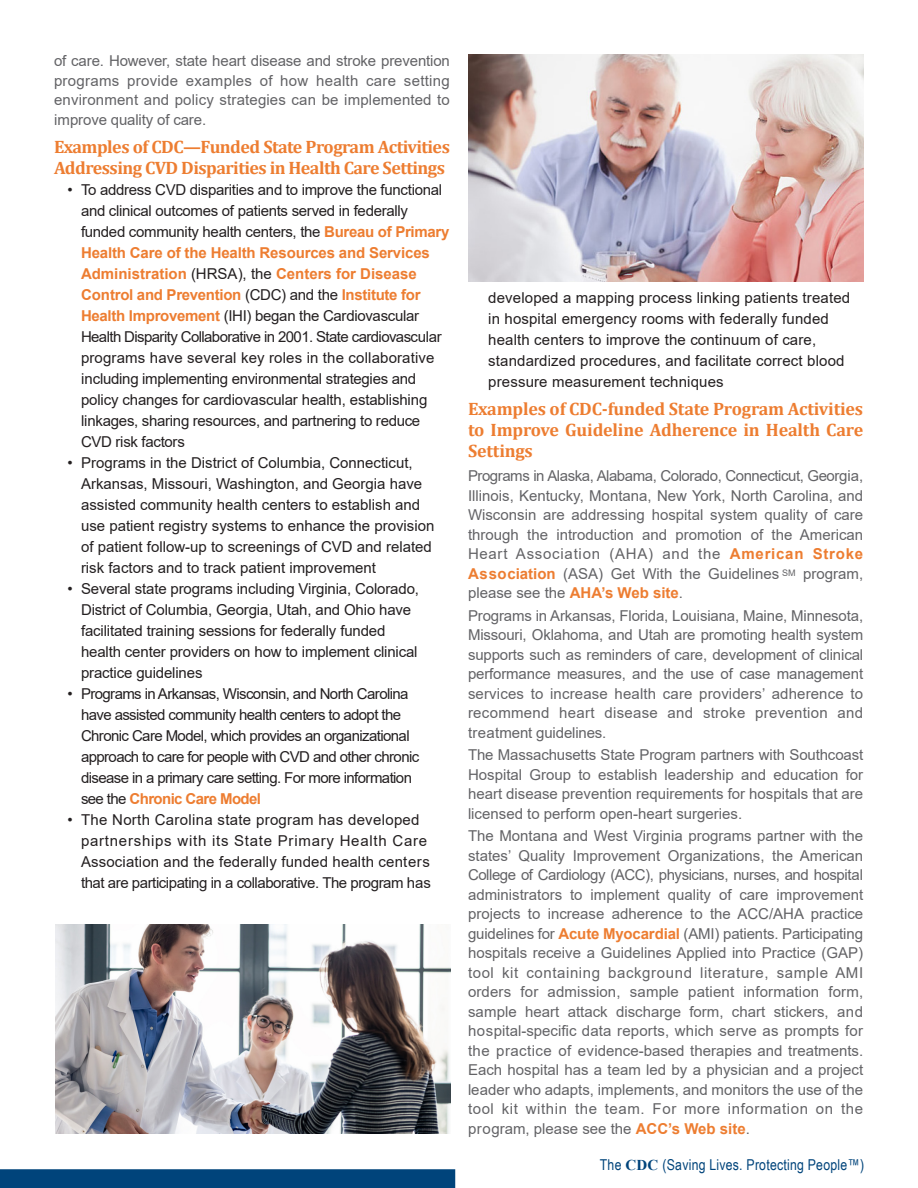
<style>
.page{position:relative;width:918px;height:1188px;background:#fff}
.page>*{position:absolute;margin:0;border:0;box-sizing:border-box;transform-origin:0 0}
.t1{font:700 18px/21px "Cambria";letter-spacing:-.03em;color:#ed7d31}
.t2{font:15px/19.5px "Arial";color:#636366;text-align:justify}
.t3{font:15px/21px "Arial";letter-spacing:-.01em;color:#231f20}
.t4{font:15px/21px "Arial";letter-spacing:.01em;color:#231f20}
.t5{font:15px/21px "Arial";letter-spacing:-.04em;color:#231f20}
.t6{font:15px "Arial Narrow";letter-spacing:.015em;color:#00447b}
.s1{font-weight:700;color:#ed7d31}
.s2{font-family:"Times New Roman";font-weight:700}
</style>
<div class="page">
<div style="left:0;top:1169px;width:455px;height:19px;background:#00447b"></div>
<img style="left:55px;top:924px;width:396px;height:210px">
<img style="left:468px;top:54px;width:395px;height:227px">
<p class="t2" style="left:54px;top:51px;width:397px">of care. However, state heart disease and stroke prevention programs provide examples of how health care setting environment and policy strategies can be implemented to improve quality of care.</p>
<p class="t1" style="left:54px;top:136px;width:397px">Examples of CDC—Funded State Program Activities<br>Addressing CVD Disparities in Health Care Settings</p>
<p class="t3" style="left:81px;top:180px;width:370px;text-indent:-14px">• To address CVD disparities and to improve the functional and clinical outcomes of patients served in federally funded community health centers, the <span class="s1">Bureau of Primary Health Care of the Health Resources and Services Administration</span> (HRSA), the <span class="s1">Centers for Disease Control and Prevention</span> (CDC) and the <span class="s1">Institute for Health Improvement</span> (IHI) began the Cardiovascular Health Disparity Collaborative in 2001. State cardiovascular programs have several key roles in the collaborative including implementing environmental strategies and policy changes for cardiovascular health, establishing linkages, sharing resources, and partnering to reduce CVD risk factors</p>
<p class="t3" style="left:81px;top:453px;width:355px;text-indent:-14px">• Programs in the District of Columbia, Connecticut, Arkansas, Missouri, Washington, and Georgia have assisted community health centers to establish and use patient registry systems to enhance the provision of patient follow-up to screenings of CVD and related risk factors and to track patient improvement</p>
<p class="t3" style="left:81px;top:579px;width:340px;text-indent:-14px">• Several state programs including Virginia, Colorado, District of Columbia, Georgia, Utah, and Ohio have facilitated training sessions for federally funded health center providers on how to implement clinical practice guidelines</p>
<p class="t5" style="left:81px;top:684px;width:340px;text-indent:-14px">• Programs in Arkansas, Wisconsin, and North Carolina have assisted community health centers to adopt the Chronic Care Model, which provides an organizational approach to care for people with CVD and other chronic disease in a primary care setting. For more information see the <span class="s1">Chronic Care Model</span></p>
<p class="t4" style="left:81px;top:810px;width:352px;text-indent:-14px">• The North Carolina state program has developed partnerships with its State Primary Health Care Association and the federally funded health centers that are participating in a collaborative. The program has</p>
<p class="t4" style="left:488px;top:287px;width:363px">developed a mapping process linking patients treated in hospital emergency rooms with federally funded health centers to improve the continuum of care, standardized procedures, and facilitate correct blood pressure measurement techniques</p>
<p class="t1" style="left:468px;top:398px;width:397px;text-align:justify">Examples of CDC-funded State Program Activities to Improve Guideline Adherence in Health Care Settings</p>
<p class="t2" style="left:468px;top:466px;width:397px">Programs in Alaska, Alabama, Colorado, Connecticut, Georgia, Illinois, Kentucky, Montana, New York, North Carolina, and Wisconsin are addressing hospital system quality of care through the introduction and promotion of the American Heart Association (AHA) and the <span class="s1">American Stroke Association</span> (ASA) Get With the Guidelines <sup>SM</sup> program, please see the <span class="s1">AHA’s Web site</span>.</p>
<p class="t2" style="left:468px;top:606px;width:397px">Programs in Arkansas, Florida, Louisiana, Maine, Minnesota, Missouri, Oklahoma, and Utah are promoting health system supports such as reminders of care, development of clinical performance measures, and the use of case management services to increase health care providers’ adherence to recommend heart disease and stroke prevention and treatment guidelines.</p>
<p class="t2" style="left:468px;top:745px;width:397px">The Massachusetts State Program partners with Southcoast Hospital Group to establish leadership and education for heart disease prevention requirements for hospitals that are licensed to perform open-heart surgeries.</p>
<p class="t2" style="left:468px;top:826px;width:397px">The Montana and West Virginia programs partner with the states’ Quality Improvement Organizations, the American College of Cardiology (ACC), physicians, nurses, and hospital administrators to implement quality of care improvement projects to increase adherence to the ACC/AHA practice guidelines for <span class="s1">Acute Myocardial</span> (AMI) patients. Participating hospitals receive a Guidelines Applied into Practice (GAP) tool kit containing background literature, sample AMI orders for admission, sample patient information form, sample heart attack discharge form, chart stickers, and hospital-specific data reports, which serve as prompts for the practice of evidence-based therapies and treatments.<br>Each hospital has a team led by a physician and a project leader who adapts, implements, and monitors the use of the tool kit within the team. For more information on the program, please see the <span class="s1">ACC’s Web site</span>.</p>
<p class="t6" style="left:600px;top:1154px;width:266px">The <span class="s2">CDC</span> (Saving Lives. Protecting People™)</p>
</div>
